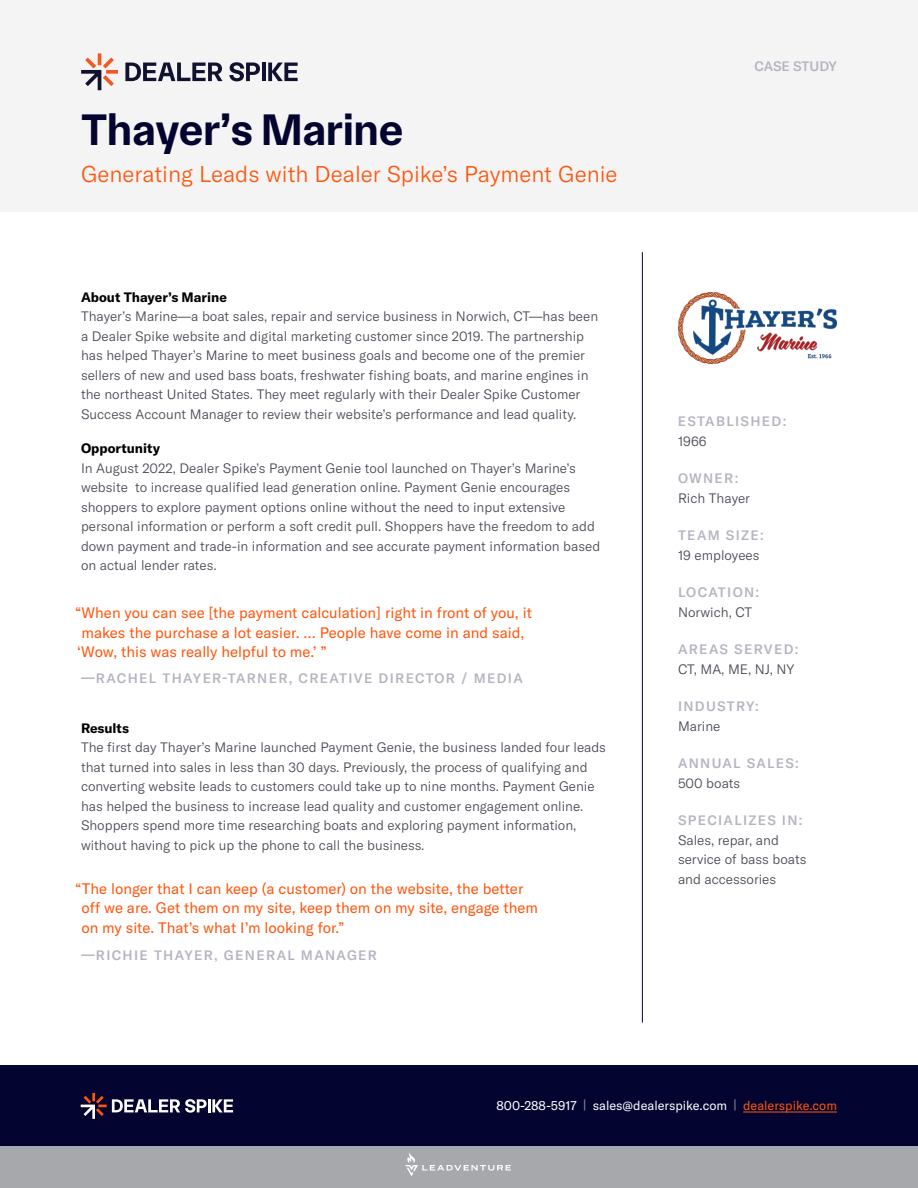
<style>
.page{position:relative;width:918px;height:1188px;background:#fff}
.page>*{position:absolute;margin:0;border:0;box-sizing:border-box;transform-origin:0 0}
.t1{font:700 45px "TASA Orbiter Deck";color:#040431}
.t2{font:300 22.5px "GT America";color:#ff560d}
.t3{font:15px/19.5px "GT America";color:#ff560d}
.t4{font:300 13.5px/19.5px "GT America";color:#464853}
.t5{font:500 13.5px "GT America";letter-spacing:.1em;color:#b4b4c1}
.t6{font:700 13.5px "GT America";color:#000}
.t7{font:500 13.5px "GT America";letter-spacing:-.01em;color:#b4b4c1}
.t8{font:12.75px "GT America";color:#fff}
.s1{color:#939598}
.s2{color:#ff560d}
</style>
<div class="page">
<div style="left:0;top:0;width:918px;height:212px;background:#f4f4f4"></div>
<hr style="left:642px;top:252px;width:1px;height:771px;background:#040431">
<div style="left:0;top:1146px;width:918px;height:42px;background:#a6a8ab"></div>
<div style="left:0;top:1065px;width:918px;height:81px;background:#040431"></div>
<hr style="left:743px;top:1112px;width:94px;height:1px;background:#ff560d">
<svg style="left:81px;top:1093px;width:152px;height:26px"></svg>
<svg style="left:81px;top:53px;width:20px;height:37px"></svg>
<svg style="left:85px;top:58px;width:11px;height:10px"></svg>
<svg style="left:103px;top:75px;width:11px;height:11px"></svg>
<svg style="left:106px;top:70px;width:12px;height:4px"></svg>
<svg style="left:103px;top:58px;width:11px;height:10px"></svg>
<svg style="left:125px;top:63px;width:98px;height:18px"></svg>
<svg style="left:229px;top:62px;width:31px;height:19px"></svg>
<hr style="left:262px;top:63px;width:4px;height:18px;background:#111130">
<svg style="left:268px;top:63px;width:30px;height:18px"></svg>
<img style="left:678px;top:293px;width:159px;height:70px">
<svg style="left:405px;top:1152px;width:106px;height:24px"></svg>
<h1 class="t1" style="left:81px;top:102px;width:324px">Thayer’s Marine</h1>
<h2 class="t2" style="left:81px;top:161px;width:538px">Generating Leads with Dealer Spike’s Payment Genie</h2>
<p class="t6" style="left:81px;top:289px;width:147px">About Thayer’s Marine</p>
<p class="t4" style="left:81px;top:307px;width:519px">Thayer’s Marine—a boat sales, repair and service business in Norwich, CT—has been a Dealer Spike website and digital marketing customer since 2019. The partnership has helped Thayer’s Marine to meet business goals and become one of the premier sellers of new and used bass boats, freshwater fishing boats, and marine engines in the northeast United States. They meet regularly with their Dealer Spike Customer Success Account Manager to review their website’s performance and lead quality.</p>
<p class="t6" style="left:81px;top:440px;width:81px">Opportunity</p>
<p class="t4" style="left:81px;top:458px;width:521px">In August 2022, Dealer Spike’s Payment Genie tool launched on Thayer’s Marine’s website to increase qualified lead generation online. Payment Genie encourages shoppers to explore payment options online without the need to input extensive personal information or perform a soft credit pull. Shoppers have the freedom to add down payment and trade-in information and see accurate payment information based on actual lender rates.</p>
<p class="t3" style="left:75px;top:603px;width:458px">“When you can see [the payment calculation] right in front of you, it makes the purchase a lot easier. … People have come in and said, ‘Wow, this was really helpful to me.’ ”</p>
<p class="t5" style="left:81px;top:670px;width:443px">—RACHEL THAYER-TARNER, CREATIVE DIRECTOR / MEDIA</p>
<p class="t6" style="left:81px;top:720px;width:49px">Results</p>
<p class="t4" style="left:81px;top:738px;width:527px">The first day Thayer’s Marine launched Payment Genie, the business landed four leads that turned into sales in less than 30 days. Previously, the process of qualifying and converting website leads to customers could take up to nine months. Payment Genie has helped the business to increase lead quality and customer engagement online.<br>Shoppers spend more time researching boats and exploring payment information, without having to pick up the phone to call the business.</p>
<p class="t3" style="left:81px;top:879px;width:458px;text-indent:-6px">“The longer that I can keep (a customer) on the website, the better off we are. Get them on my site, keep them on my site, engage them on my site. That’s what I’m looking for.”</p>
<p class="t5" style="left:81px;top:947px;width:298px">—RICHIE THAYER, GENERAL MANAGER</p>
<p class="t7" style="left:755px;top:58px;width:84px">CASE STUDY</p>
<p class="t5" style="left:678px;top:413px;width:110px">ESTABLISHED:</p>
<p class="t4" style="left:678px;top:431px;width:30px">1966</p>
<p class="t5" style="left:678px;top:470px;width:62px">OWNER:</p>
<p class="t4" style="left:678px;top:488px;width:74px">Rich Thayer</p>
<p class="t5" style="left:678px;top:527px;width:87px">TEAM SIZE:</p>
<p class="t4" style="left:678px;top:545px;width:83px">19 employees</p>
<p class="t5" style="left:678px;top:584px;width:83px">LOCATION:</p>
<p class="t4" style="left:678px;top:602px;width:76px">Norwich, CT</p>
<p class="t5" style="left:678px;top:641px;width:122px">AREAS SERVED:</p>
<p class="t4" style="left:678px;top:659px;width:118px">CT, MA, ME, NJ, NY</p>
<p class="t5" style="left:678px;top:698px;width:82px">INDUSTRY:</p>
<p class="t4" style="left:678px;top:716px;width:44px">Marine</p>
<p class="t5" style="left:678px;top:755px;width:122px">ANNUAL SALES:</p>
<p class="t4" style="left:678px;top:773px;width:64px">500 boats</p>
<p class="t5" style="left:678px;top:812px;width:126px">SPECIALIZES IN:</p>
<p class="t4" style="left:678px;top:830px;width:130px">Sales, repar, and service of bass boats and accessories</p>
<p class="t8" style="left:497px;top:1098px;width:342px">800-288-5917 <span class="s1">|</span> sales@dealerspike.com <span class="s1">|</span> <span class="s2">dealerspike.com</span></p>
</div>
